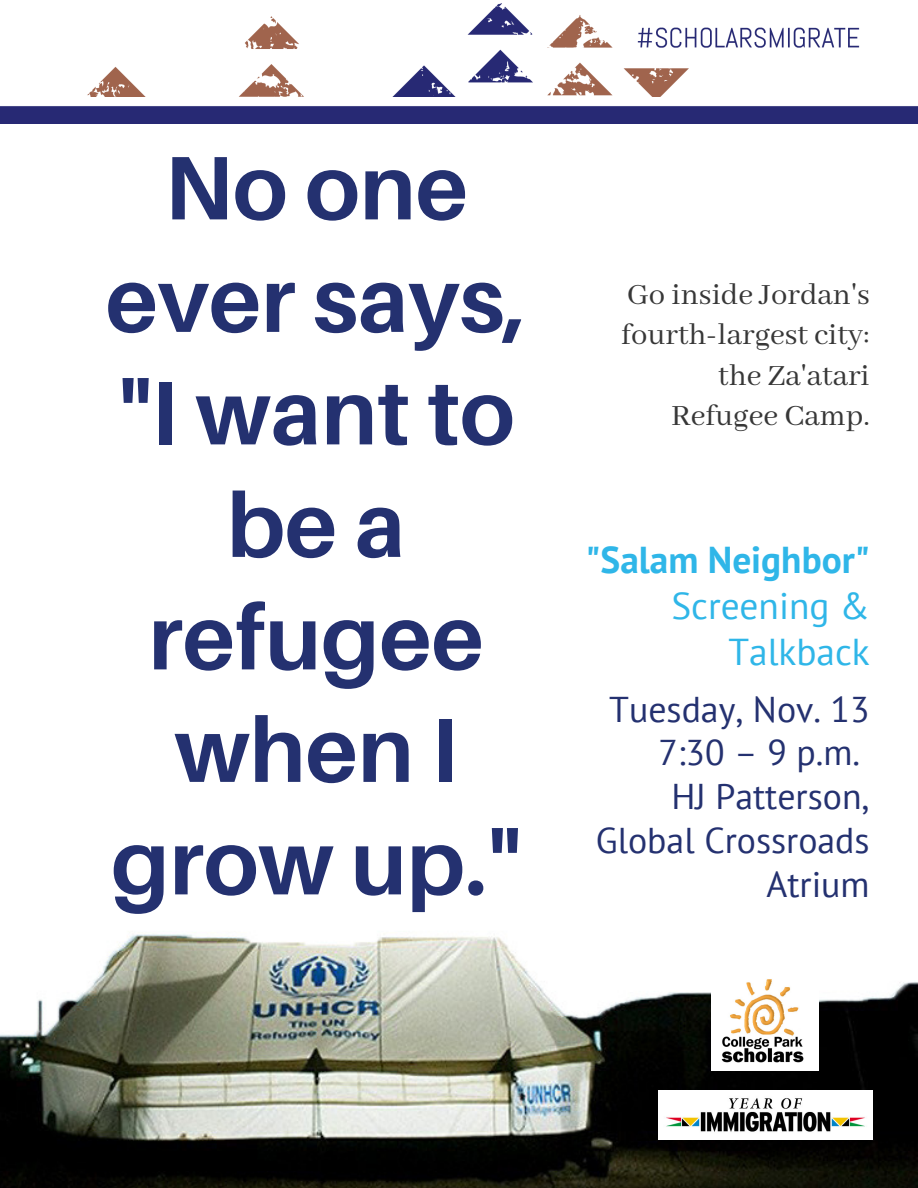
<style>
.page{position:relative;width:918px;height:1188px;background:#fff}
.page>*{position:absolute;margin:0;border:0;box-sizing:border-box;transform-origin:0 0}
.t1{font:700 90.3px/112.5px "Aileron";color:#243170;text-align:center}
.t2{font:37.35px/46.2px "PT Sans";color:#2fb6e8;text-align:right}
.t3{font:700 37.35px "PT Sans";color:#2fb6e8}
.t4{font:35.85px/43.8px "PT Sans";color:#243170;text-align:right}
.t5{font:32.7px/40.5px "Abhaya Libre";color:#373737;text-align:right}
</style>
<div class="page">
<img style="left:0;top:934px;width:918px;height:254px">
<img style="left:87px;top:3px;width:773px;height:94px">
<div style="left:0;top:106px;width:918px;height:18px;background:#272974"></div>
<img style="left:711px;top:978px;width:108px;height:93px">
<img style="left:658px;top:1090px;width:215px;height:50px">
<h1 class="t1" style="left:106px;top:130px;width:422px">No one ever says, "I want to bea refugee when I grow up."</h1>
<p class="t5" style="left:621px;top:276px;width:250px">Go inside Jordan's fourth-largest city: the Za'atari<br>Refugee Camp.</p>
<p class="t3" style="left:586px;top:535px;width:286px">"Salam Neighbor"</p>
<p class="t2" style="left:671px;top:582px;width:200px">Screening &amp;<br>Talkback</p>
<p class="t4" style="left:596px;top:686px;width:275px">Tuesday, Nov. 13<br>7:30 – 9 p.m.<br>HJ Patterson,<br>Global Crossroads<br>Atrium</p>
</div>
